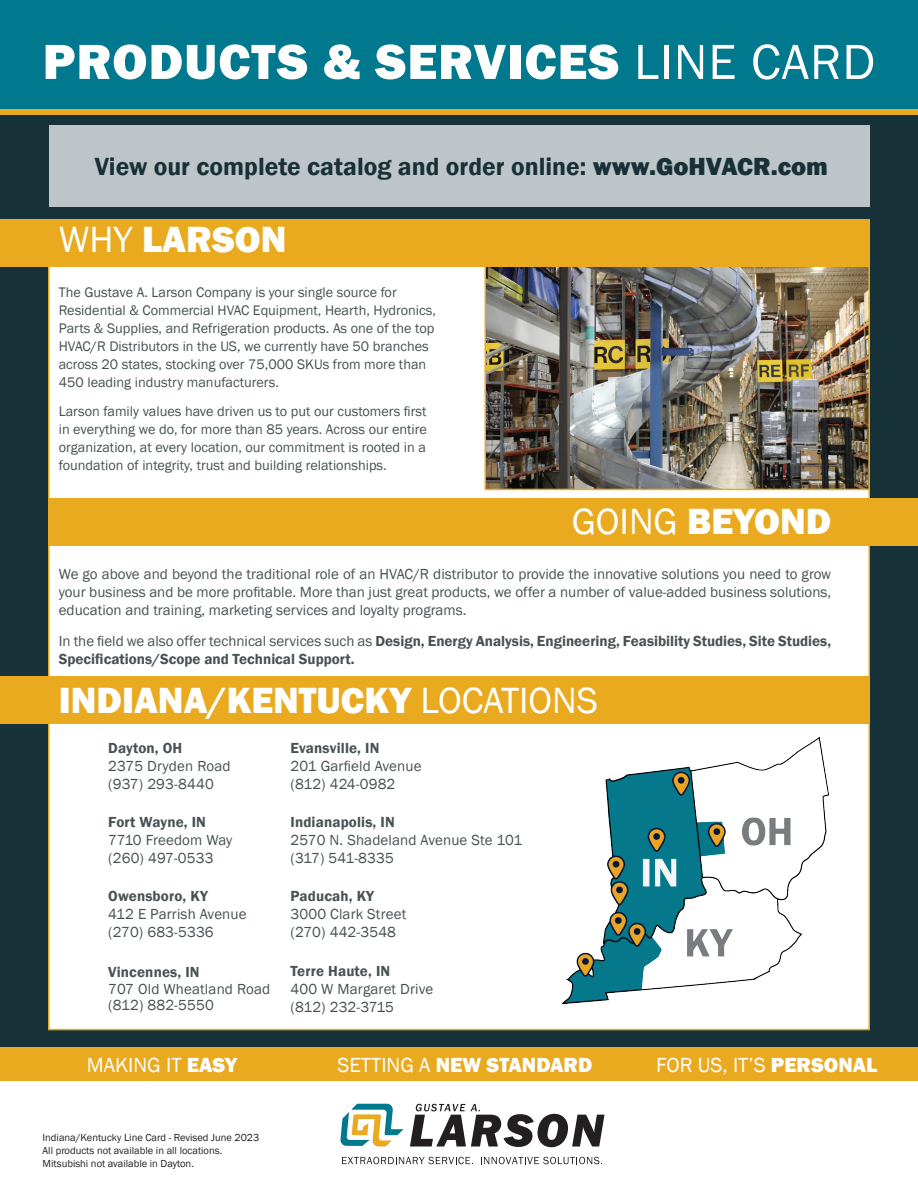
<style>
.page{position:relative;width:918px;height:1188px;background:#fff}
.page>*{position:absolute;margin:0;border:0;box-sizing:border-box;transform-origin:0 0}
.t1{font:800 51px "Franklin Gothic";letter-spacing:.02em;color:#fff}
.t2{font:800 37.5px "Franklin Gothic";color:#fff}
.t3{font:600 25.5px "Franklin Gothic";color:#183036}
.t4{font:21px "Franklin Gothic";color:#fff}
.t5{font:800 21px "Franklin Gothic";color:#fff}
.t6{font:15px/18px "Franklin Gothic";letter-spacing:.01em;color:#485153}
.t7{font:600 15px/18px "Franklin Gothic";color:#485153}
.t8{font:14.25px/18px "Franklin Gothic";color:#485153}
.t9{font:10.5px/12.6px "Franklin Gothic";color:#231f20}
.s1{font-weight:400}
.s2{font-weight:800}
</style>
<div class="page">
<div style="left:0;top:102px;width:918px;height:951px;background:#163138"></div>
<div style="left:0;top:109px;width:918px;height:6px;background:#eaaa20"></div>
<div style="left:0;top:1047px;width:918px;height:34px;background:#eaaa20"></div>
<div style="left:48px;top:257px;width:822px;height:773px;background:#fff;border:2px solid #eaaa20"></div>
<img style="left:487px;top:267px;width:380px;height:220px">
<div style="left:484px;top:222px;width:386px;height:268px;border:2px solid #eaaa20"></div>
<svg style="left:340px;top:1104px;width:64px;height:42px"></svg>
<svg style="left:410px;top:1104px;width:195px;height:43px"></svg>
<svg style="left:342px;top:1157px;width:131px;height:7px"></svg>
<svg style="left:481px;top:1157px;width:121px;height:7px"></svg>
<div style="left:50px;top:125px;width:820px;height:82px;background:#bdc5c9"></div>
<div style="left:0;top:219px;width:870px;height:48px;background:#eaaa20"></div>
<div style="left:48px;top:498px;width:870px;height:48px;background:#eaaa20"></div>
<div style="left:0;top:676px;width:870px;height:48px;background:#eaaa20"></div>
<img style="left:532px;top:736px;width:334px;height:294px">
<div style="left:0;top:0;width:918px;height:109px;background:#00788d"></div>
<h1 class="t1" style="left:43px;top:29px;width:834px">PRODUCTS &amp; SERVICES <span class="s1">LINE CARD</span></h1>
<h3 class="t3" style="left:95px;top:151px;width:735px">View our complete catalog and order online: <span class="s2">www.GoHVACR.com</span></h3>
<h2 class="t2" style="left:59px;top:216px;width:229px"><span class="s1">WHY</span> LARSON</h2>
<p class="t8" style="left:59px;top:284px;width:379px">The Gustave A. Larson Company is your single source for Residential &amp; Commercial HVAC Equipment, Hearth, Hydronics, Parts &amp; Supplies, and Refrigeration products. As one of the top HVAC/R Distributors in the US, we currently have 50 branches across 20 states, stocking over 75,000 SKUs from more than 450 leading industry manufacturers.</p>
<p class="t8" style="left:59px;top:403px;width:370px;text-align:justify">Larson family values have driven us to put our customers first in everything we do, for more than 85 years. Across our entire organization, at every location, our commitment is rooted in a foundation of integrity, trust and building relationships.</p>
<h2 class="t2" style="left:572px;top:497px;width:261px"><span class="s1">GOING</span> BEYOND</h2>
<p class="t6" style="left:59px;top:565px;width:774px;text-align:justify">We go above and beyond the traditional role of an HVAC/R distributor to provide the innovative solutions you need to grow your business and be more profitable. More than just great products, we offer a number of value-added business solutions, education and training, marketing services and loyalty programs.</p>
<p class="t7" style="left:59px;top:633px;width:774px"><span class="s1">In the field we also offer technical services such as</span> Design, Energy Analysis, Engineering, Feasibility Studies, Site Studies,<br>Specifications/Scope and Technical Support.</p>
<h2 class="t2" style="left:59px;top:676px;width:541px">INDIANA/KENTUCKY <span class="s1">LOCATIONS</span></h2>
<p class="t7" style="left:108px;top:739px;width:76px">Dayton, OH</p>
<p class="t6" style="left:108px;top:757px;width:124px">2375 Dryden Road (937) 293-8440</p>
<p class="t7" style="left:108px;top:813px;width:99px">Fort Wayne, IN</p>
<p class="t6" style="left:108px;top:831px;width:126px">7710 Freedom Way (260) 497-0533</p>
<p class="t7" style="left:108px;top:888px;width:101px">Owensboro, KY</p>
<p class="t6" style="left:108px;top:906px;width:140px">412 E Parrish Avenue (270) 683-5336</p>
<p class="t7" style="left:108px;top:963px;width:93px">Vincennes, IN</p>
<p class="t6" style="left:108px;top:981px;width:164px;line-height:16.5px">707 Old Wheatland Road (812) 882-5550</p>
<p class="t7" style="left:291px;top:739px;width:90px">Evansville, IN</p>
<p class="t6" style="left:291px;top:757px;width:133px">201 Garfield Avenue (812) 424-0982</p>
<p class="t7" style="left:291px;top:813px;width:106px">Indianapolis, IN</p>
<p class="t6" style="left:291px;top:831px;width:233px">2570 N. Shadeland Avenue Ste 101 (317) 541-8335</p>
<p class="t7" style="left:291px;top:888px;width:85px">Paducah, KY</p>
<p class="t6" style="left:291px;top:906px;width:117px">3000 Clark Street (270) 442-3548</p>
<p class="t7" style="left:291px;top:962px;width:101px">Terre Haute, IN</p>
<p class="t6" style="left:291px;top:980px;width:144px">400 W Margaret Drive (812) 232-3715</p>
<h3 class="t4" style="left:87px;top:1052px;width:152px">MAKING IT <span class="s2">EASY</span></h3>
<h3 class="t5" style="left:338px;top:1051px;width:256px"><span class="s1">SETTING A</span> NEW STANDARD</h3>
<h3 class="t4" style="left:656px;top:1052px;width:223px">FOR US, IT’S <span class="s2">PERSONAL</span></h3>
<p class="t9" style="left:43px;top:1132px;width:218px">Indiana/Kentucky Line Card - Revised June 2023<br>All products not available in all locations.<br>Mitsubishi not available in Dayton.</p>
</div>
